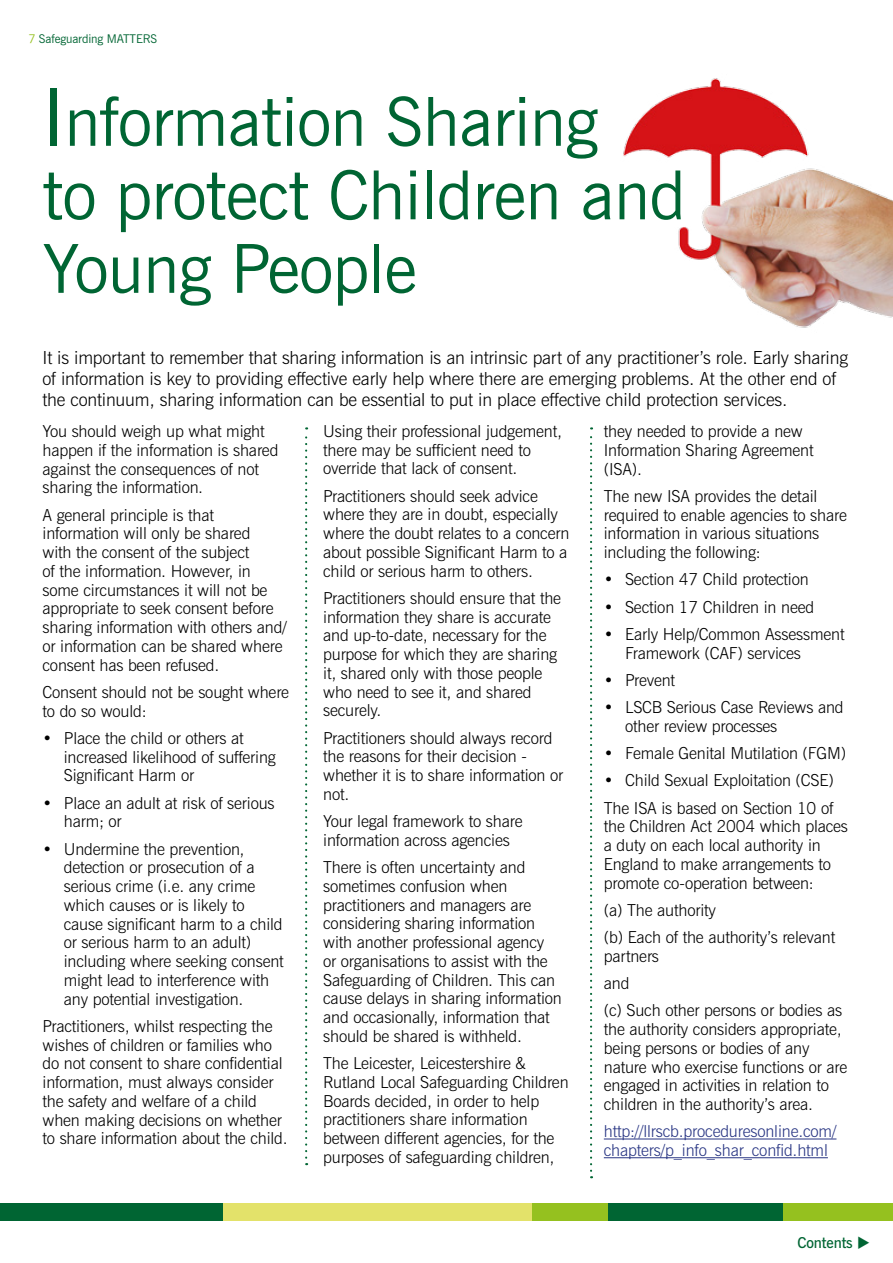
<style>
.page{position:relative;width:893px;height:1263px;background:#fff}
.page>*{position:absolute;margin:0;border:0;box-sizing:border-box;transform-origin:0 0}
.t1{font:67.5px/73.5px "News Gothic BT";letter-spacing:-.01em;color:#006533}
.t2{font:300 18px/21px "News Gothic BT";letter-spacing:-.01em;color:#000}
.t3{font:300 16.5px/18.8px "News Gothic BT";letter-spacing:-.01em;color:#000}
.t4{font:300 16.5px/18.8px "News Gothic BT";letter-spacing:-.01em;color:#283583}
.t5{font:600 15px "News Gothic BT";letter-spacing:-.01em;color:#006533}
.t6{font:12px "News Gothic BT";letter-spacing:-.01em;color:#006533}
.s1{color:#95c11f}
.s2{font-size:79.5px}
</style>
<div class="page">
<div style="left:725px;top:1203px;width:168px;height:17px;background:#95c11f"></div>
<div style="left:0;top:1203px;width:225px;height:17px;background:#006533"></div>
<div style="left:525px;top:1203px;width:83px;height:17px;background:#95c11f"></div>
<div style="left:223px;top:1203px;width:308px;height:17px;background:#e3e26a"></div>
<div style="left:608px;top:1203px;width:174px;height:17px;background:#006533"></div>
<hr style="left:604px;top:1139px;width:232px;height:1px;background:#283583">
<hr style="left:604px;top:1157px;width:224px;height:1px;background:#283583">
<svg style="left:305px;top:427px;width:2px;height:738px"></svg>
<svg style="left:590px;top:427px;width:2px;height:751px"></svg>
<img style="left:623px;top:78px;width:270px;height:250px">
<p class="t6" style="left:28px;top:32px;width:130px"><span class="s1">7</span> Safeguarding MATTERS</p>
<h1 class="t1" style="left:43px;top:85px;width:645px"><span class="s2">I</span>nformation Sharing<br>to protect Children and<br>Young People</h1>
<p class="t2" style="left:43px;top:346px;width:807px">It is important to remember that sharing information is an intrinsic part of any practitioner’s role. Early sharing of information is key to providing effective early help where there are emerging problems. At the other end of the continuum, sharing information can be essential to put in place effective child protection services.</p>
<p class="t3" style="left:43px;top:422px;width:237px">You should weigh up what might happen if the information is shared against the consequences of not sharing the information.</p>
<p class="t3" style="left:43px;top:505px;width:246px">A general principle is that information will only be shared<br>with the consent of the subject<br>of the information. However, in some circumstances it will not be appropriate to seek consent before sharing information with others and/ or information can be shared where consent has been refused.</p>
<p class="t3" style="left:43px;top:682px;width:248px">Consent should not be sought where to do so would:</p>
<p class="t3" style="left:64px;top:728px;width:214px;text-indent:-21px">• Place the child or others at increased likelihood of suffering<br>Significant Harm or</p>
<p class="t3" style="left:64px;top:793px;width:212px;text-indent:-21px">• Place an adult at risk of serious harm; or</p>
<p class="t3" style="left:64px;top:839px;width:221px;text-indent:-21px">• Undermine the prevention, detection or prosecution of a serious crime (i.e. any crime which causes or is likely to cause significant harm to a child or serious harm to an adult) including where seeking consent might lead to interference with any potential investigation.</p>
<p class="t3" style="left:43px;top:1016px;width:247px">Practitioners, whilst respecting the wishes of children or families who do not consent to share confidential information, must always consider the safety and welfare of a child when making decisions on whether to share information about the child.</p>
<p class="t3" style="left:323px;top:421px;width:240px">Using their professional judgement, there may be sufficient need to override that lack of consent.</p>
<p class="t3" style="left:323px;top:486px;width:248px">Practitioners should seek advice where they are in doubt, especially where the doubt relates to a concern about possible Significant Harm to a child or serious harm to others.</p>
<p class="t3" style="left:323px;top:588px;width:239px">Practitioners should ensure that the information they share is accurate and up-to-date, necessary for the purpose for which they are sharing it, shared only with those people who need to see it, and shared securely.</p>
<p class="t3" style="left:323px;top:728px;width:242px">Practitioners should always record the reasons for their decision - whether it is to share information or not.</p>
<p class="t3" style="left:323px;top:812px;width:201px">Your legal framework to share information across agencies</p>
<p class="t3" style="left:323px;top:858px;width:240px">There is often uncertainty and sometimes confusion when practitioners and managers are considering sharing information with another professional agency<br>or organisations to assist with the Safeguarding of Children. This can cause delays in sharing information and occasionally, information that should be shared is withheld.</p>
<p class="t3" style="left:323px;top:1054px;width:247px">The Leicester, Leicestershire &amp; Rutland Local Safeguarding Children Boards decided, in order to help practitioners share information between different agencies, for the purposes of safeguarding children,</p>
<p class="t3" style="left:604px;top:422px;width:211px">they needed to provide a new<br>Information Sharing Agreement (ISA).</p>
<p class="t3" style="left:604px;top:486px;width:245px">The new ISA provides the detail required to enable agencies to share information in various situations including the following:</p>
<p class="t3" style="left:604px;top:570px;width:206px">• Section 47 Child protection</p>
<p class="t3" style="left:604px;top:597px;width:212px">• Section 17 Children in need</p>
<p class="t3" style="left:625px;top:624px;width:221px;text-indent:-21px">• Early Help/Common Assessment<br>Framework (CAF) services</p>
<p class="t3" style="left:604px;top:670px;width:73px">• Prevent</p>
<p class="t3" style="left:625px;top:698px;width:220px;text-indent:-21px">• LSCB Serious Case Reviews and other review processes</p>
<p class="t3" style="left:604px;top:744px;width:244px">• Female Genital Mutilation (FGM)</p>
<p class="t3" style="left:604px;top:767px;width:232px;line-height:27.3px">• Child Sexual Exploitation (CSE)<br>The ISA is based on Section 10 of</p>
<p class="t3" style="left:604px;top:817px;width:246px">the Children Act 2004 which places a duty on each local authority in<br>England to make arrangements to promote co-operation between:</p>
<p class="t3" style="left:604px;top:896px;width:233px;line-height:27.3px">(a) The authority<br>(b) Each of the authority’s relevant</p>
<p class="t3" style="left:604px;top:942px;width:240px;line-height:27.3px">partners<br>and<br>(c) Such other persons or bodies as</p>
<p class="t3" style="left:604px;top:1020px;width:245px">the authority considers appropriate, being persons or bodies of any nature who exercise functions or are engaged in activities in relation to children in the authority’s area.</p>
<p class="t4" style="left:604px;top:1122px;width:234px">http://llrscb.proceduresonline.com/ chapters/p_info_shar_confid.html</p>
<p class="t5" style="left:797px;top:1234px;width:74px">Contents ◆</p>
</div>
